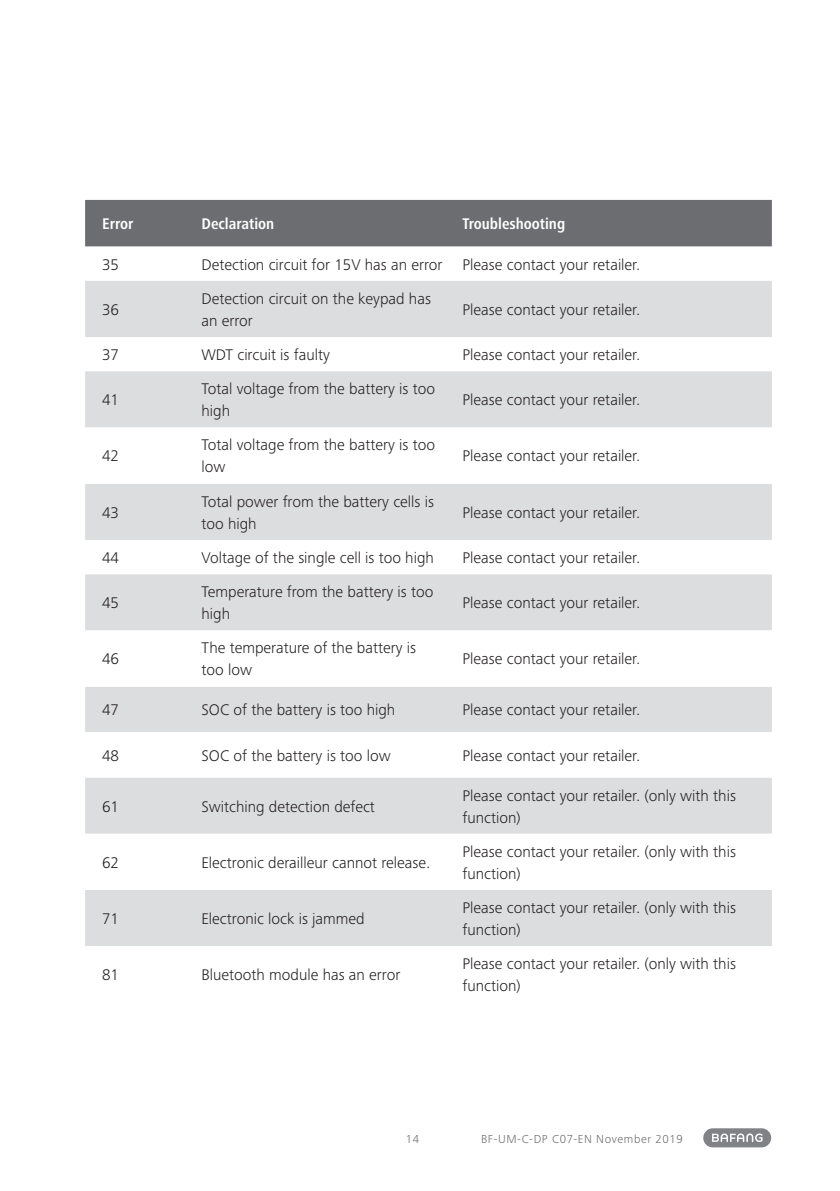
<style>
.page{position:relative;width:840px;height:1191px;background:#fff}
.page>*{position:absolute;margin:0;border:0;box-sizing:border-box;transform-origin:0 0}
.t1{font:300 16px/22px "Frutiger Next Pro";color:#231f20}
.t2{font:700 condensed 16px "Frutiger Next Pro";color:#fff}
.t3{font:300 12px "Frutiger Next Pro";letter-spacing:.05em;color:#6c6d70}
</style>
<div class="page">
<div style="left:702px;top:1128px;width:68px;height:19px;background:#808285;border-radius:10px"></div>
<svg style="left:712px;top:1133px;width:50px;height:9px"></svg>
<div style="left:85px;top:200px;width:686px;height:47px;background:#6c6d70"></div>
<div style="left:85px;top:281px;width:686px;height:56px;background:#dcdddf"></div>
<div style="left:85px;top:371px;width:686px;height:56px;background:#dcdddf"></div>
<svg style="left:85px;top:427px;width:686px;height:519px;fill:#dcdddf"></svg>
<p class="t2" style="left:102px;top:214px;width:33px">Error</p>
<p class="t2" style="left:201px;top:214px;width:74px">Declaration</p>
<p class="t2" style="left:462px;top:214px;width:104px">Troubleshooting</p>
<p class="t1" style="left:102px;top:253px;width:18px">35</p>
<p class="t1" style="left:201px;top:253px;width:440px">Detection circuit for 15V has an error Please contact your retailer.</p>
<p class="t1" style="left:102px;top:298px;width:18px">36</p>
<p class="t1" style="left:201px;top:287px;width:231px">Detection circuit on the keypad has an error</p>
<p class="t1" style="left:462px;top:298px;width:179px">Please contact your retailer.</p>
<p class="t1" style="left:102px;top:344px;width:18px">37</p>
<p class="t1" style="left:201px;top:344px;width:130px">WDT circuit is faulty</p>
<p class="t1" style="left:462px;top:344px;width:179px">Please contact your retailer.</p>
<p class="t1" style="left:102px;top:389px;width:18px">41</p>
<p class="t1" style="left:201px;top:378px;width:235px">Total voltage from the battery is too high</p>
<p class="t1" style="left:462px;top:389px;width:179px">Please contact your retailer.</p>
<p class="t1" style="left:102px;top:445px;width:18px">42</p>
<p class="t1" style="left:201px;top:434px;width:235px">Total voltage from the battery is too low</p>
<p class="t1" style="left:462px;top:445px;width:179px">Please contact your retailer.</p>
<p class="t1" style="left:102px;top:501px;width:18px">43</p>
<p class="t1" style="left:201px;top:490px;width:234px">Total power from the battery cells is too high</p>
<p class="t1" style="left:462px;top:501px;width:179px">Please contact your retailer.</p>
<p class="t1" style="left:102px;top:546px;width:18px">44</p>
<p class="t1" style="left:201px;top:546px;width:234px">Voltage of the single cell is too high</p>
<p class="t1" style="left:462px;top:546px;width:179px">Please contact your retailer.</p>
<p class="t1" style="left:102px;top:592px;width:18px">45</p>
<p class="t1" style="left:201px;top:581px;width:233px">Temperature from the battery is too high</p>
<p class="t1" style="left:462px;top:592px;width:179px">Please contact your retailer.</p>
<p class="t1" style="left:102px;top:648px;width:18px">46</p>
<p class="t1" style="left:201px;top:637px;width:216px">The temperature of the battery is too low</p>
<p class="t1" style="left:462px;top:648px;width:179px">Please contact your retailer.</p>
<p class="t1" style="left:102px;top:699px;width:18px">47</p>
<p class="t1" style="left:201px;top:699px;width:195px">SOC of the battery is too high</p>
<p class="t1" style="left:462px;top:699px;width:179px">Please contact your retailer.</p>
<p class="t1" style="left:102px;top:744px;width:18px">48</p>
<p class="t1" style="left:201px;top:744px;width:191px">SOC of the battery is too low</p>
<p class="t1" style="left:462px;top:744px;width:179px">Please contact your retailer.</p>
<p class="t1" style="left:102px;top:795px;width:18px">61</p>
<p class="t1" style="left:201px;top:795px;width:175px">Switching detection defect</p>
<p class="t1" style="left:462px;top:784px;width:275px">Please contact your retailer. (only with this function)</p>
<p class="t1" style="left:102px;top:851px;width:18px">62</p>
<p class="t1" style="left:201px;top:851px;width:230px">Electronic derailleur cannot release.</p>
<p class="t1" style="left:462px;top:840px;width:275px">Please contact your retailer. (only with this function)</p>
<p class="t1" style="left:102px;top:907px;width:18px">71</p>
<p class="t1" style="left:201px;top:907px;width:165px">Electronic lock is jammed</p>
<p class="t1" style="left:462px;top:896px;width:275px">Please contact your retailer. (only with this function)</p>
<p class="t1" style="left:102px;top:964px;width:18px">81</p>
<p class="t1" style="left:201px;top:964px;width:200px">Bluetooth module has an error</p>
<p class="t1" style="left:462px;top:953px;width:275px">Please contact your retailer. (only with this function)</p>
<p class="t3" style="left:405px;top:1132px;width:15px">14</p>
<p class="t3" style="left:480px;top:1132px;width:203px">BF-UM-C-DP C07-EN November 2019</p>
</div>
